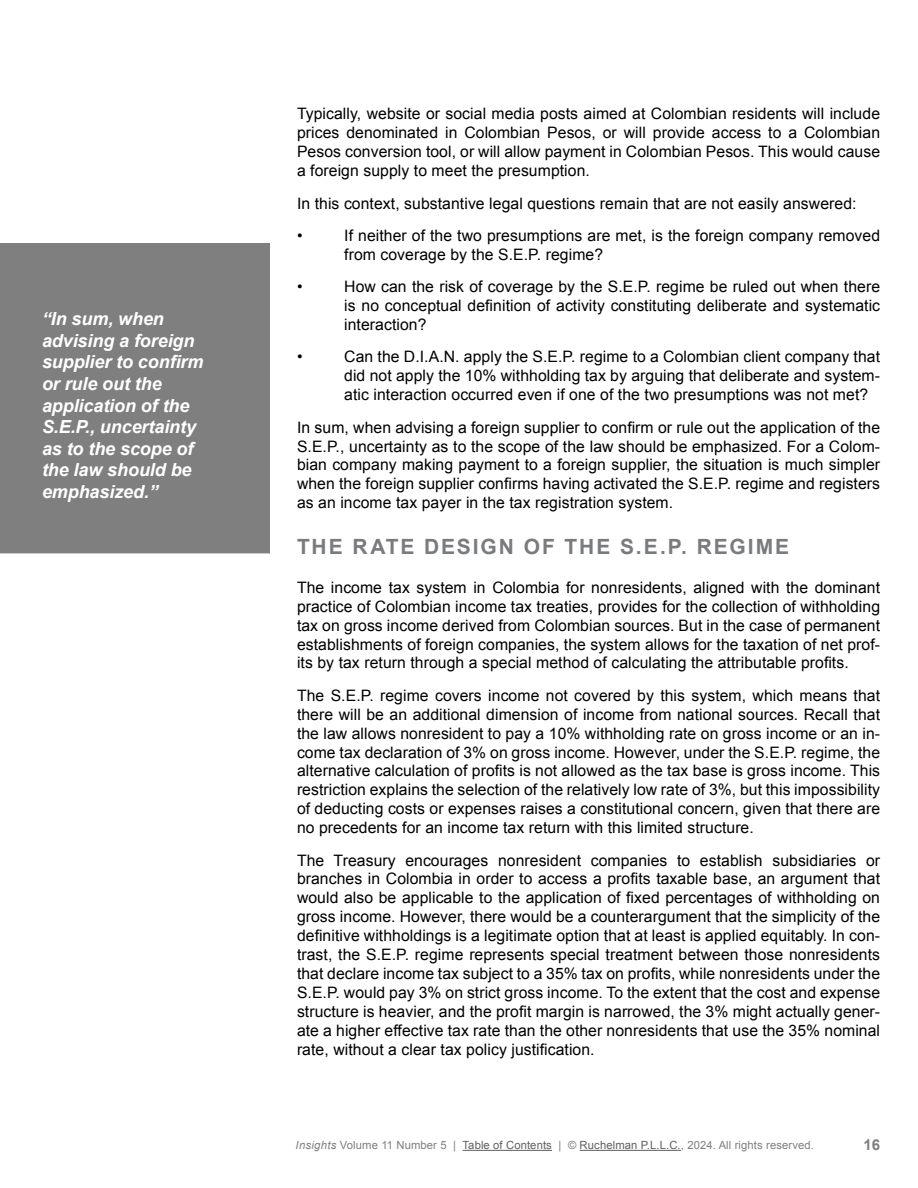
<style>
.page{position:relative;width:918px;height:1188px;background:#fff}
.page>*{position:absolute;margin:0;border:0;box-sizing:border-box;transform-origin:0 0}
.t1{font:700 21px "Arial";letter-spacing:.09em;color:#797b7e}
.t2{font:italic 700 18px/21.6px "Arial";letter-spacing:-.005em;color:#fff}
.t3{font:15.75px/18.9px "Arial";letter-spacing:.005em;color:#000;text-align:justify}
.t4{font:700 15px "Arial";color:#7f7f7f}
.t5{font:11.25px "Arial";letter-spacing:.01em;color:#7f7f7f}
.s1{font-style:italic}
.s2{color:#5f5f5f}
</style>
<div class="page">
<hr style="left:463px;top:1150px;width:89px;height:1px;background:#5f5f5f">
<hr style="left:580px;top:1150px;width:101px;height:1px;background:#5f5f5f">
<div style="left:0;top:243px;width:270px;height:310px;background:#7f7f7f"></div>
<p class="t2" style="left:42px;top:309px;width:163px">“In sum, when advising a foreign supplier to confirm or rule out the application of the<br>S.E.P., uncertainty as to the scope of the law should be emphasized.”</p>
<p class="t3" style="left:297px;top:105px;width:585px">Typically, website or social media posts aimed at Colombian residents will include prices denominated in Colombian Pesos, or will provide access to a Colombian Pesos conversion tool, or will allow payment in Colombian Pesos. This would cause a foreign supply to meet the presumption.</p>
<p class="t3" style="left:297px;top:187px;width:561px;line-height:32.4px">In this context, substantive legal questions remain that are not easily answered: •</p>
<p class="t3" style="left:344px;top:226px;width:537px">If neither of the two presumptions are met, is the foreign company removed from coverage by the S.E.P. regime?</p>
<p class="t3" style="left:297px;top:277px;width:7px">•</p>
<p class="t3" style="left:344px;top:277px;width:537px">How can the risk of coverage by the S.E.P. regime be ruled out when there is no conceptual definition of activity constituting deliberate and systematic interaction?</p>
<p class="t3" style="left:297px;top:348px;width:7px">•</p>
<p class="t3" style="left:344px;top:348px;width:537px">Can the D.I.A.N. apply the S.E.P. regime to a Colombian client company that did not apply the 10% withholding tax by arguing that deliberate and system&shy;atic interaction occurred even if one of the two presumptions was not met?</p>
<p class="t3" style="left:297px;top:418px;width:585px">In sum, when advising a foreign supplier to confirm or rule out the application of the S.E.P., uncertainty as to the scope of the law should be emphasized. For a Colom&shy;bian company making payment to a foreign supplier, the situation is much simpler when the foreign supplier confirms having activated the S.E.P. regime and registers as an income tax payer in the tax registration system.</p>
<h1 class="t1" style="left:297px;top:533px;width:494px">THE RATE DESIGN OF THE S.E.P. REGIME</h1>
<p class="t3" style="left:297px;top:578px;width:585px">The income tax system in Colombia for nonresidents, aligned with the dominant practice of Colombian income tax treaties, provides for the collection of withholding tax on gross income derived from Colombian sources. But in the case of permanent establishments of foreign companies, the system allows for the taxation of net prof&shy;its by tax return through a special method of calculating the attributable profits.</p>
<p class="t3" style="left:297px;top:686px;width:585px">The S.E.P. regime covers income not covered by this system, which means that there will be an additional dimension of income from national sources. Recall that the law allows nonresident to pay a 10% withholding rate on gross income or an in&shy;come tax declaration of 3% on gross income. However, under the S.E.P. regime, the alternative calculation of profits is not allowed as the tax base is gross income. This restriction explains the selection of the relatively low rate of 3%, but this impossibility of deducting costs or expenses raises a constitutional concern, given that there are no precedents for an income tax return with this limited structure.</p>
<p class="t3" style="left:297px;top:851px;width:585px">The Treasury encourages nonresident companies to establish subsidiaries or branches in Colombia in order to access a profits taxable base, an argument that would also be applicable to the application of fixed percentages of withholding on gross income. However, there would be a counterargument that the simplicity of the definitive withholdings is a legitimate option that at least is applied equitably. In con&shy;trast, the S.E.P. regime represents special treatment between those nonresidents that declare income tax subject to a 35% tax on profits, while nonresidents under the S.E.P. would pay 3% on strict gross income. To the extent that the cost and expense structure is heavier, and the profit margin is narrowed, the 3% might actually gener&shy;ate a higher effective tax rate than the other nonresidents that use the 35% nominal rate, without a clear tax policy justification.</p>
<p class="t5" style="left:296px;top:1138px;width:520px"><span class="s1">Insights</span> Volume 11 Number 5 | <span class="s2">Table of Contents</span> | © <span class="s2">Ruchelman P.L.L.C.</span>, 2024. All rights reserved.</p>
<p class="t4" style="left:863px;top:1135px;width:18px">16</p>
</div>
